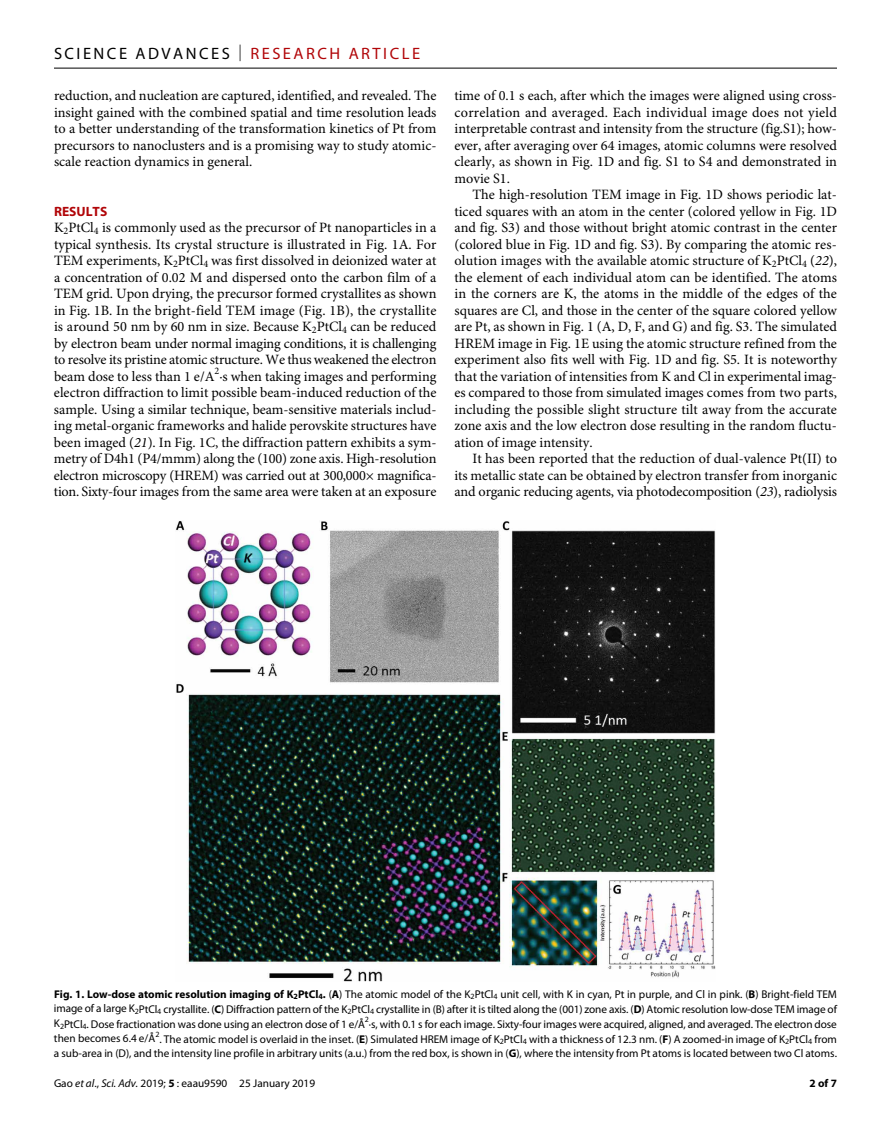
<style>
.page{position:relative;width:891px;height:1134px;background:#fff}
.page>*{position:absolute;margin:0;border:0;box-sizing:border-box;transform-origin:0 0}
.t1{font:16.5px "Myriad Pro";letter-spacing:.15em;color:#000}
.t2{font:14.25px/16.5px "Minion Pro";color:#000;text-align:justify}
.t3{font:700 13.5px "Myriad Pro";color:#b10508}
.t4{font:11.25px/15px "Myriad Pro";color:#000;text-align:justify}
.t5{font:700 11.25px "Myriad Pro";color:#000}
.s1{font-weight:300}
.s2{color:#b10508}
.s3{font-style:italic}
.s4{font-weight:700}
</style>
<div class="page">
<hr style="left:54px;top:68px;width:783px;height:1px;background:#000">
<img style="left:176px;top:521px;width:540px;height:461px">
<p class="t1" style="left:54px;top:40px;width:368px">SCIENCE ADVANCES <span class="s1">|</span> <span class="s2">RESEARCH ARTICLE</span></p>
<p class="t2" style="left:54px;top:89px;width:384px;text-align:left">reduction, and nucleation are captured, identified, and revealed. The insight gained with the combined spatial and time resolution leads to a better understanding of the transformation kinetics of Pt from precursors to nanoclusters and is a promising way to study atomic-- scale reaction dynamics in general.</p>
<p class="t3" style="left:54px;top:200px;width:55px">RESULTS</p>
<p class="t2" style="left:54px;top:221px;width:384px">K<sub>2</sub>PtCl<sub>4</sub> is commonly used as the precursor of Pt nanoparticles in a typical synthesis. Its crystal structure is illustrated in Fig. 1A. For TEM experiments, K<sub>2</sub>PtCl<sub>4</sub> was first dissolved in deionized water at a concentration of 0.02 M and dispersed onto the carbon film of a TEM grid. Upon drying, the precursor formed crystallites as shown in Fig. 1B. In the bright-field TEM image (Fig. 1B), the crystallite is around 50 nm by 60 nm in size. Because K<sub>2</sub>PtCl<sub>4</sub> can be reduced by electron beam under normal imaging conditions, it is challenging to resolve its pristine atomic structure. We thus weakened the electron beam dose to less than 1 e/A<sup>2</sup>·s when taking images and performing electron diffraction to limit possible beam-induced reduction of the sample. Using a similar technique, beam-sensitive materials includ&shy;ing metal--organic frameworks and halide perovskite structures have been imaged (<span class="s3">21</span>). In Fig. 1C, the diffraction pattern exhibits a sym&shy;metry of D4h1 (P4/mmm) along the (100) zone axis. High-resolution electron microscopy (HREM) was carried out at 300,000× magnifica&shy;tion. Sixty--four images from the same area were taken at an exposure</p>
<p class="t2" style="left:454px;top:89px;width:384px;text-align:left">time of 0.1 s each, after which the images were aligned using cross-- correlation and averaged. Each individual image does not yield interpretable contrast and intensity from the structure (fig.S1); how&shy;ever, after averaging over 64 images, atomic columns were resolved clearly, as shown in Fig. 1D and fig. S1 to S4 and demonstrated in movie S1.</p>
<p class="t2" style="left:454px;top:188px;width:384px;text-indent:18px">The high-resolution TEM image in Fig. 1D shows periodic lat&shy;ticed squares with an atom in the center (colored yellow in Fig. 1D and fig. S3) and those without bright atomic contrast in the center (colored blue in Fig. 1D and fig. S3). By comparing the atomic res&shy;olution images with the available atomic structure of K<sub>2</sub>PtCl<sub>4</sub> (<span class="s3">22</span>), the element of each individual atom can be identified. The atoms in the corners are K, the atoms in the middle of the edges of the squares are Cl, and those in the center of the square colored yellow are Pt, as shown in Fig. 1 (A, D, F, and G) and fig. S3. The simulated HREM image in Fig. 1E using the atomic structure refined from the experiment also fits well with Fig. 1D and fig. S5. It is noteworthy that the variation of intensities from K and Cl in experimental imag&shy;es compared to those from simulated images comes from two parts, including the possible slight structure tilt away from the accurate zone axis and the low electron dose resulting in the random fluctu&shy;ation of image intensity.</p>
<p class="t2" style="left:455px;top:452px;width:384px;text-indent:18px">It has been reported that the reduction of dual-valence Pt(II) to its metallic state can be obtained by electron transfer from inorganic and organic reducing agents, via photodecomposition (<span class="s3">23</span>), radiolysis</p>
<p class="t4" style="left:54px;top:986px;width:785px"><span class="s4">Fig. 1. Low-dose atomic resolution imaging of K</span><sub>2</sub><span class="s4">PtCl</span><sub>4</sub><span class="s4">.</span> (<span class="s4">A</span>) The atomic model of the K<sub>2</sub>PtCl<sub>4</sub> unit cell, with K in cyan, Pt in purple, and Cl in pink. (<span class="s4">B</span>) Bright-field TEM image of a large K<sub>2</sub>PtCl<sub>4</sub> crystallite. (<span class="s4">C</span>) Diffraction pattern of the K<sub>2</sub>PtCl<sub>4</sub> crystallite in (B) after it is tilted along the (001) zone axis. (<span class="s4">D</span>) Atomic resolution low-dose TEM image of K<sub>2</sub>PtCl<sub>4</sub>. Dose fractionation was done using an electron dose of 1 e/Å<sup>2</sup>·s, with 0.1 s for each image. Sixty-four images were acquired, aligned, and averaged. The electron dose then becomes 6.4 e/Å<sup>2</sup>. The atomic model is overlaid in the inset. (<span class="s4">E</span>) Simulated HREM image of K<sub>2</sub>PtCl<sub>4</sub> with a thickness of 12.3 nm. (<span class="s4">F</span>) A zoomed-in image of K<sub>2</sub>PtCl<sub>4</sub> from a sub-area in (D), and the intensity line profile in arbitrary units (a.u.) from the red box, is shown in (<span class="s4">G</span>), where the intensity from Pt atoms is located between two Cl atoms.</p>
<p class="t4" style="left:54px;top:1076px;width:263px">Gao <span class="s3">et al</span>., <span class="s3">Sci. Adv.</span> 2019; <span class="s4">5</span> : eaau9590 25 January 2019</p>
<p class="t5" style="left:810px;top:1074px;width:29px">2 of 7</p>
</div>
